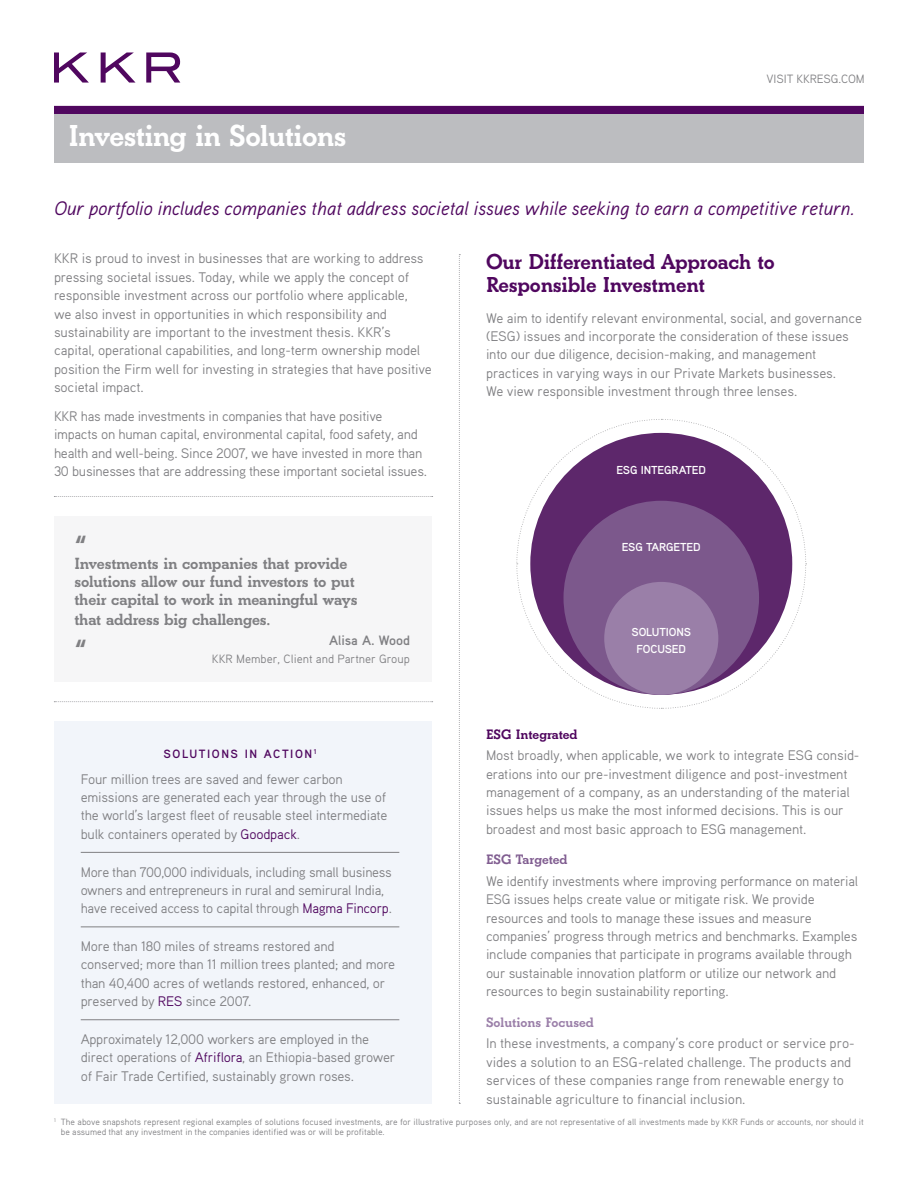
<style>
.page{position:relative;width:918px;height:1188px;background:#fff}
.page>*{position:absolute;margin:0;border:0;box-sizing:border-box;transform-origin:0 0}
.t1{font:700 31.5px "Beton";letter-spacing:-.02em;color:#fff}
.t2{font:700 28.5px "Beton";color:#808083}
.t3{font:700 22.5px/22.5px "Beton";letter-spacing:-.01em;color:#50075f}
.t4{font:italic 19.5px "Aaux Pro OT";letter-spacing:-.01em;color:#50075f}
.t5{font:700 16.8px/18.6px "Beton";letter-spacing:-.01em;color:#808083}
.t6{font:700 14.25px "Beton";color:#9b80a9}
.t7{font:700 14.25px "Beton";color:#50075f}
.t8{font:700 14.25px "Beton";letter-spacing:-.005em;color:#815e91}
.t9{font:13.8px/18.3px "Aaux Pro OT";letter-spacing:-.015em;color:#808083}
.t10{font:700 13.5px "Aaux Pro OT";color:#808083}
.t11{font:12px "Aaux Pro OT";color:#808083}
.t12{font:700 12px "Aaux Pro OT";letter-spacing:.13em;color:#50075f}
.t13{font:700 11.55px/16.5px "Aaux Pro OT";letter-spacing:-.01em;color:#fff;text-align:center}
.t14{font:9px/10.5px "Aaux Pro OT";color:#808083}
.s1{color:#50075f}
</style>
<div class="page">
<div style="left:54px;top:516px;width:378px;height:165px;background:#f6f6f7"></div>
<svg style="left:54px;top:52px;width:35px;height:31px"></svg>
<svg style="left:101px;top:52px;width:35px;height:31px"></svg>
<svg style="left:146px;top:52px;width:34px;height:31px"></svg>
<div style="left:54px;top:114px;width:810px;height:49px;background:#bcbdc0"></div>
<svg style="left:459px;top:254px;width:1px;height:850px"></svg>
<svg style="left:516px;top:419px;width:291px;height:290px"></svg>
<div style="left:530px;top:433px;width:262px;height:262px;background:#5d276b;border-radius:50%"></div>
<div style="left:564px;top:501px;width:195px;height:194px;background:#7c588c;border-radius:50%"></div>
<div style="left:604px;top:582px;width:114px;height:113px;background:#9a7fa8;border-radius:50%"></div>
<div style="left:54px;top:722px;width:378px;height:382px;background:#edf2f9"></div>
<hr style="left:81px;top:926px;width:318px;height:1px;background:#808083">
<hr style="left:81px;top:1019px;width:318px;height:1px;background:#808083">
<hr style="left:81px;top:852px;width:318px;height:1px;background:#808083">
<svg style="left:54px;top:496px;width:379px;height:1px"></svg>
<svg style="left:54px;top:701px;width:379px;height:1px"></svg>
<div style="left:54px;top:106px;width:810px;height:8px;background:#50075f"></div>
<h1 class="t1" style="left:68px;top:118px;width:280px">Investing in Solutions</h1>
<p class="t11" style="left:767px;top:71px;width:99px">VISIT KKRESG.COM</p>
<h3 class="t4" style="left:54px;top:196px;width:802px">Our portfolio includes companies that address societal issues while seeking to earn a competitive return.</h3>
<p class="t9" style="left:54px;top:249px;width:379px">KKR is proud to invest in businesses that are working to address pressing societal issues. Today, while we apply the concept of responsible investment across our portfolio where applicable,<br>we also invest in opportunities in which responsibility and sustainability are important to the investment thesis. KKR’s capital, operational capabilities, and long-term ownership model position the Firm well for investing in strategies that have positive societal impact.</p>
<p class="t9" style="left:54px;top:407px;width:375px">KKR has made investments in companies that have positive impacts on human capital, environmental capital, food safety, and health and well-being. Since 2007, we have invested in more than 30 businesses that are addressing these important societal issues.</p>
<h2 class="t2" style="left:74px;top:529px;width:14px">“</h2>
<p class="t5" style="left:74px;top:554px;width:285px">Investments in companies that provide solutions allow our fund investors to put their capital to work in meaningful ways that address big challenges.</p>
<h2 class="t2" style="left:74px;top:633px;width:14px">“</h2>
<p class="t10" style="left:329px;top:632px;width:82px">Alisa A. Wood</p>
<p class="t11" style="left:212px;top:651px;width:200px">KKR Member, Client and Partner Group</p>
<p class="t12" style="left:164px;top:746px;width:155px">SOLUTIONS IN ACTION<sup>1</sup></p>
<p class="t9" style="left:81px;top:769px;width:308px">Four million trees are saved and fewer carbon emissions are generated each year through the use of the world’s largest fleet of reusable steel intermediate bulk containers operated by <span class="s1">Goodpack</span>.</p>
<p class="t9" style="left:81px;top:862px;width:313px">More than 700,000 individuals, including small business owners and entrepreneurs in rural and semirural India, have received access to capital through <span class="s1">Magma Fincorp</span>.</p>
<p class="t9" style="left:81px;top:937px;width:316px">More than 180 miles of streams restored and conserved; more than 11 million trees planted; and more than 40,400 acres of wetlands restored, enhanced, or preserved by <span class="s1">RES</span> since 2007.</p>
<p class="t9" style="left:81px;top:1030px;width:316px">Approximately 12,000 workers are employed in the direct operations of <span class="s1">Afriflora</span>, an Ethiopia-based grower of Fair Trade Certified, sustainably grown roses.</p>
<h3 class="t3" style="left:486px;top:251px;width:290px">Our Differentiated Approach to<br>Responsible Investment</h3>
<p class="t9" style="left:486px;top:308px;width:378px">We aim to identify relevant environmental, social, and governance (ESG) issues and incorporate the consideration of these issues into our due diligence, decision-making, and management practices in varying ways in our Private Markets businesses.<br>We view responsible investment through three lenses.</p>
<p class="t13" style="left:617px;top:462px;width:91px">ESG INTEGRATED</p>
<p class="t13" style="left:622px;top:538px;width:81px">ESG TARGETED</p>
<p class="t13" style="left:632px;top:623px;width:61px">SOLUTIONS<br>FOCUSED</p>
<p class="t7" style="left:486px;top:726px;width:93px">ESG Integrated</p>
<p class="t9" style="left:486px;top:746px;width:375px">Most broadly, when applicable, we work to integrate ESG consid&shy;erations into our pre-investment diligence and post-investment management of a company, as an understanding of the material issues helps us make the most informed decisions. This is our broadest and most basic approach to ESG management.</p>
<p class="t8" style="left:486px;top:852px;width:83px">ESG Targeted</p>
<p class="t9" style="left:486px;top:872px;width:374px">We identify investments where improving performance on material ESG issues helps create value or mitigate risk. We provide resources and tools to manage these issues and measure companies’ progress through metrics and benchmarks. Examples include companies that participate in programs available through our sustainable innovation platform or utilize our network and resources to begin sustainability reporting.</p>
<p class="t6" style="left:486px;top:1014px;width:109px">Solutions Focused</p>
<p class="t9" style="left:486px;top:1034px;width:370px">In these investments, a company’s core product or service pro&shy;vides a solution to an ESG-related challenge. The products and services of these companies range from renewable energy to sustainable agriculture to financial inclusion.</p>
<p class="t14" style="left:61px;top:1116px;width:805px;text-indent:-7px"><sup>1</sup> The above snapshots represent regional examples of solutions focused investments, are for illustrative purposes only, and are not representative of all investments made by KKR Funds or accounts, nor should it be assumed that any investment in the companies identified was or will be profitable.</p>
</div>
